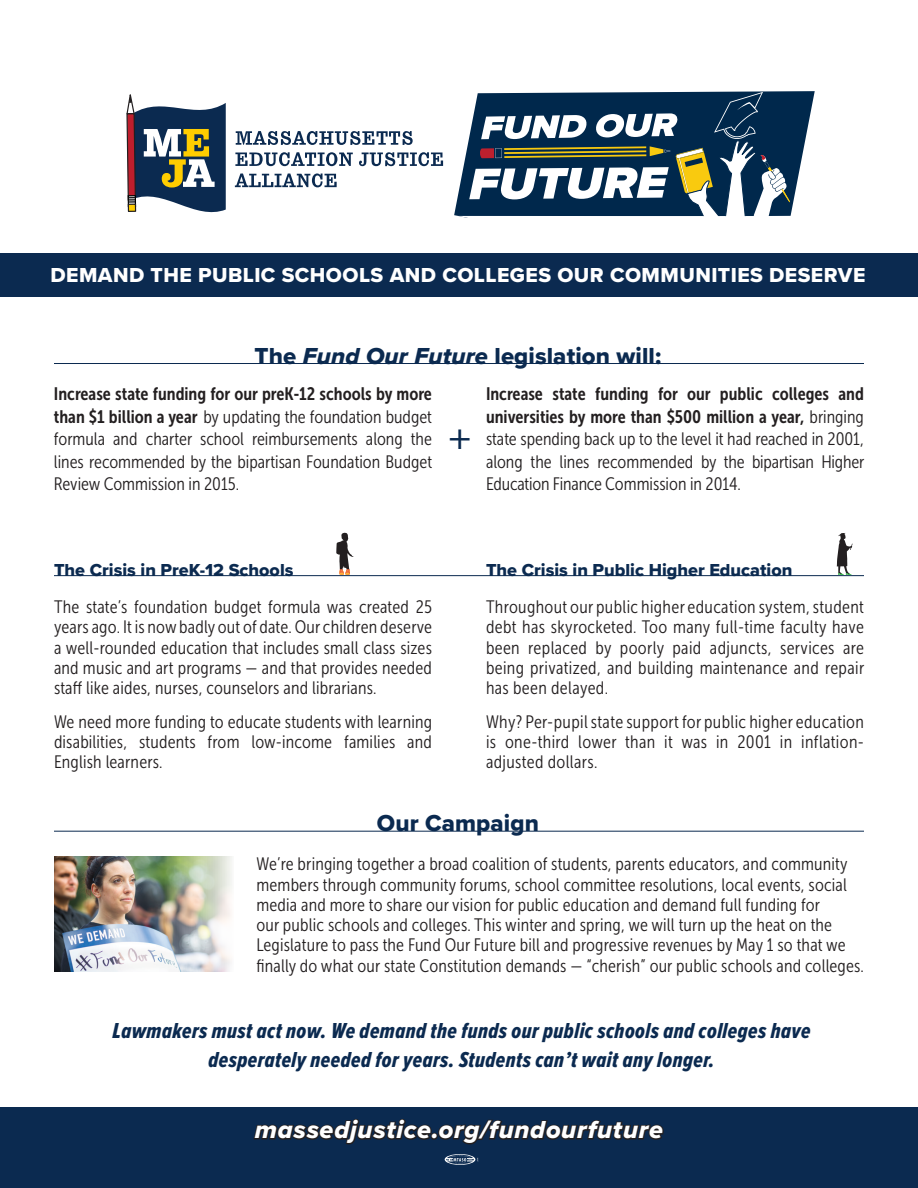
<style>
.page{position:relative;width:918px;height:1188px;background:#fff}
.page>*{position:absolute;margin:0;border:0;box-sizing:border-box;transform-origin:0 0}
.t1{font:39px "Helvetica Neue";color:#0b2a50}
.t2{font:25.5px "Proxima Nova Extrabld It";letter-spacing:.03em;color:#fff}
.t3{font:24px "Proxima Nova Extrabld";letter-spacing:.005em;color:#0b2a50}
.t4{font:22.5px/28.5px "Proxima Nova Ex Cn Extrabld It";letter-spacing:.02em;color:#0b2a50;text-align:center}
.t5{font:21px "Proxima Nova Extrabld";letter-spacing:.02em;color:#fff}
.t6{font:18px/20.2px "Museo Sans Cond 300";letter-spacing:.01em;color:#231f20;text-align:justify}
.t7{font:18px "Proxima Nova Extrabld";color:#0b2a50}
.s1{font-family:"Proxima Nova Extrabld It"}
.s2{font-family:"Museo Sans Cond 700"}
</style>
<div class="page">
<svg style="left:683px;top:91px;width:132px;height:125px"></svg>
<svg style="left:454px;top:92px;width:336px;height:126px"></svg>
<div style="left:0;top:253px;width:918px;height:44px;background:#0b2a50"></div>
<div style="left:0;top:1107px;width:918px;height:81px;background:#0b2a50"></div>
<svg style="left:253px;top:1119px;width:411px;height:46px"></svg>
<hr style="left:54px;top:575px;width:810px;height:1px;background:#0b2a50">
<svg style="left:336px;top:533px;width:18px;height:42px"></svg>
<svg style="left:837px;top:533px;width:16px;height:42px"></svg>
<hr style="left:54px;top:363px;width:810px;height:1px;background:#0b2a50">
<hr style="left:54px;top:831px;width:810px;height:1px;background:#0b2a50">
<img style="left:54px;top:857px;width:178px;height:114px">
<svg style="left:236px;top:131px;width:177px;height:14px"></svg>
<svg style="left:235px;top:152px;width:118px;height:14px"></svg>
<svg style="left:359px;top:152px;width:84px;height:14px"></svg>
<svg style="left:235px;top:174px;width:102px;height:13px"></svg>
<svg style="left:126px;top:94px;width:100px;height:118px"></svg>
<p class="t5" style="left:50px;top:259px;width:816px">DEMAND THE PUBLIC SCHOOLS AND COLLEGES OUR COMMUNITIES DESERVE</p>
<p class="t3" style="left:255px;top:338px;width:408px">The <span class="s1">Fund Our Future</span> legislation will:</p>
<p class="t6" style="left:54px;top:383px;width:380px;line-height:22.5px"><span class="s2">Increase state funding for our preK-12 schools by more than $1 billion a year</span> by updating the foundation budget formula and charter school reimbursements along the lines recommended by the bipartisan Foundation Budget Review Commission in 2015.</p>
<p class="t1" style="left:448px;top:407px;width:25px">+</p>
<p class="t6" style="left:486px;top:383px;width:380px;line-height:22.5px"><span class="s2">Increase state funding for our public colleges and universities by more than $500 million a year,</span> bringing state spending back up to the level it had reached in 2001, along the lines recommended by the bipartisan Higher Education Finance Commission in 2014.</p>
<p class="t7" style="left:54px;top:557px;width:241px">The Crisis in PreK-12 Schools</p>
<p class="t7" style="left:486px;top:557px;width:308px">The Crisis in Public Higher Education</p>
<p class="t6" style="left:54px;top:597px;width:380px">The state’s foundation budget formula was created 25 years ago. It is now badly out of date. Our children deserve a well-rounded education that includes small class sizes and music and art programs — and that provides needed staff like aides, nurses, counselors and librarians.</p>
<p class="t6" style="left:54px;top:712px;width:380px">We need more funding to educate students with learning disabilities, students from low-income families and English learners.</p>
<p class="t6" style="left:486px;top:597px;width:380px">Throughout our public higher education system, student debt has skyrocketed. Too many full-time faculty have been replaced by poorly paid adjuncts, services are being privatized, and building maintenance and repair has been delayed.</p>
<p class="t6" style="left:486px;top:712px;width:380px">Why? Per-pupil state support for public higher education is one-third lower than it was in 2001 in inflation&shy;adjusted dollars.</p>
<p class="t3" style="left:377px;top:805px;width:164px">Our Campaign</p>
<p class="t6" style="left:256px;top:854px;width:609px;text-align:left">We’re bringing together a broad coalition of students, parents educators, and community members through community forums, school committee resolutions, local events, social media and more to share our vision for public education and demand full funding for<br>our public schools and colleges. This winter and spring, we will turn up the heat on the Legislature to pass the Fund Our Future bill and progressive revenues by May 1 so that we finally do what our state Constitution demands — “cherish” our public schools and colleges.</p>
<p class="t4" style="left:113px;top:1017px;width:700px">Lawmakers must act now. We demand the funds our public schools and colleges have desperately needed for years. Students can’t wait any longer.</p>
<p class="t2" style="left:255px;top:1111px;width:410px">massedjustice.org/fundourfuture</p>
</div>
